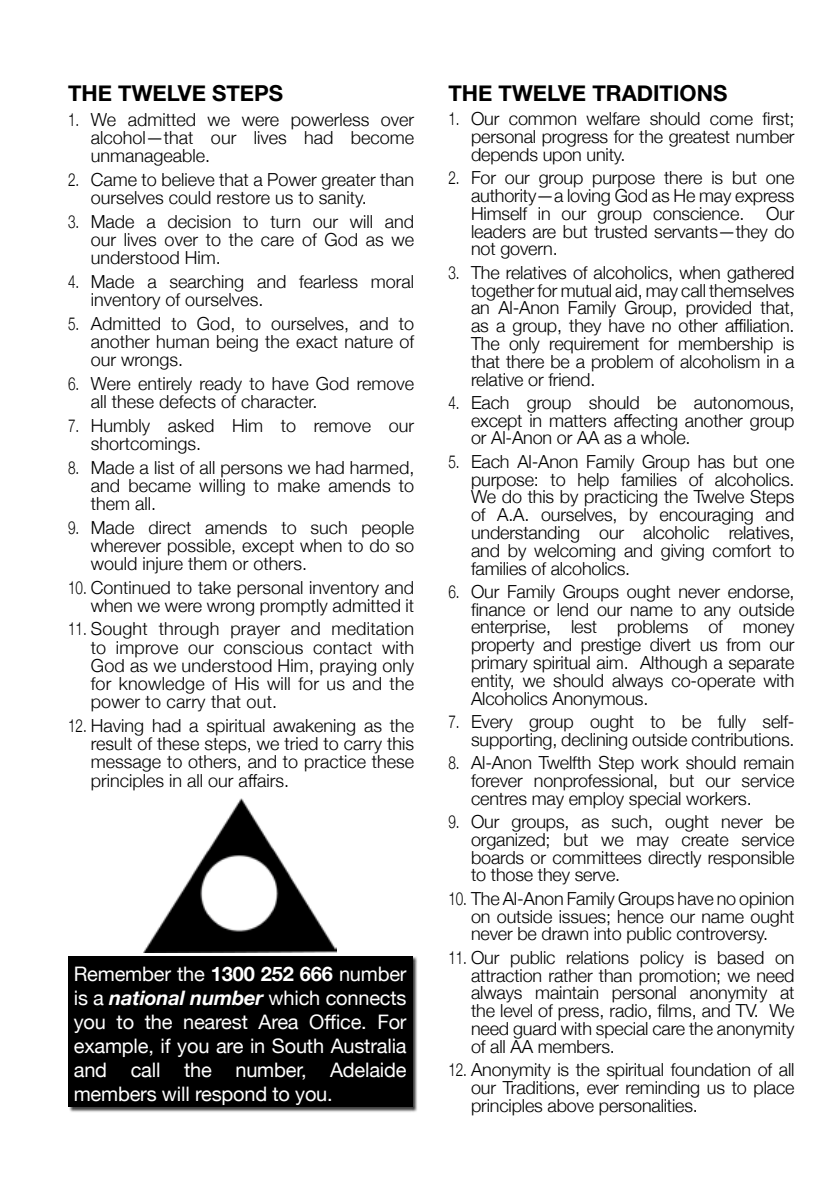
<style>
.page{position:relative;width:840px;height:1191px;background:#fff}
.page>*{position:absolute;margin:0;border:0;box-sizing:border-box;transform-origin:0 0}
.t1{font:700 22px "Helvetica Neue";color:#000}
.t2{font:20px/24px "Helvetica Neue";letter-spacing:-.01em;color:#fff;text-align:justify}
.t3{font:300 18px/17.8px "Helvetica Neue";letter-spacing:-.01em;color:#000;text-align:justify;scale:.75 1}
.s1{font-weight:700}
.s2{font-weight:700;font-style:italic}
</style>
<div class="page">
<img style="left:143px;top:798px;width:193px;height:154px">
<div style="left:69px;top:956px;width:348px;height:156px;background:#000;opacity:.75"></div>
<div style="left:68px;top:956px;width:344px;height:151px;background:#000"></div>
<p class="t1" style="left:68px;top:75px;width:216px">THE TWELVE STEPS</p>
<p class="t3" style="left:91px;top:109px;width:432px;text-indent:-23px">1. We admitted we were powerless over alcohol—that our lives had become unmanageable.</p>
<p class="t3" style="left:91px;top:169px;width:432px;text-indent:-23px">2. Came to believe that a Power greater than ourselves could restore us to sanity.</p>
<p class="t3" style="left:91px;top:211px;width:432px;text-indent:-23px">3. Made a decision to turn our will and our lives over to the care of God as we understood Him.</p>
<p class="t3" style="left:91px;top:271px;width:432px;text-indent:-23px">4. Made a searching and fearless moral inventory of ourselves.</p>
<p class="t3" style="left:91px;top:313px;width:432px;text-indent:-23px">5. Admitted to God, to ourselves, and to another human being the exact nature of our wrongs.</p>
<p class="t3" style="left:91px;top:373px;width:432px;text-indent:-23px">6. Were entirely ready to have God remove all these defects of character.</p>
<p class="t3" style="left:91px;top:415px;width:432px;text-indent:-23px">7. Humbly asked Him to remove our shortcomings.</p>
<p class="t3" style="left:91px;top:457px;width:432px;text-indent:-23px">8. Made a list of all persons we had harmed, and became willing to make amends to them all.</p>
<p class="t3" style="left:91px;top:517px;width:432px;text-indent:-23px">9. Made direct amends to such people wherever possible, except when to do so would injure them or others.</p>
<p class="t3" style="left:68px;top:577px;width:463px;text-align:right">10. Continued to take personal inventory and when we were wrong promptly admitted it</p>
<p class="t3" style="left:91px;top:618px;width:432px;text-indent:-23px">11. Sought through prayer and meditation to improve our conscious contact with God as we understood Him, praying only for knowledge of His will for us and the power to carry that out.</p>
<p class="t3" style="left:91px;top:714px;width:432px;line-height:18.4px;text-indent:-23px">12. Having had a spiritual awakening as the result of these steps, we tried to carry this message to others, and to practice these principles in all our affairs.</p>
<p class="t2" style="left:74px;top:963px;width:334px">Remember the <span class="s1">1300 252 666</span> number is a <span class="s2">national number</span> which connects you to the nearest Area Office. For example, if you are in South Australia and call the number, Adelaide members will respond to you.</p>
<p class="t1" style="left:448px;top:75px;width:280px">THE TWELVE TRADITIONS</p>
<p class="t3" style="left:471px;top:109px;width:432px;text-indent:-23px">1. Our common welfare should come first; personal progress for the greatest number depends upon unity.</p>
<p class="t3" style="left:471px;top:168px;width:432px;text-indent:-23px">2. For our group purpose there is but one authority—a loving God as He may express Himself in our group conscience. Our leaders are but trusted servants—they do not govern.</p>
<p class="t3" style="left:471px;top:262px;width:432px;text-indent:-23px">3. The relatives of alcoholics, when gathered together for mutual aid, may call themselves an Al-Anon Family Group, provided that, as a group, they have no other affiliation.<br>The only requirement for membership is that there be a problem of alcoholism in a relative or friend.</p>
<p class="t3" style="left:471px;top:392px;width:432px;text-indent:-23px">4. Each group should be autonomous, except in matters affecting another group or Al-Anon or AA as a whole.</p>
<p class="t3" style="left:471px;top:451px;width:432px;text-indent:-23px">5. Each Al-Anon Family Group has but one purpose: to help families of alcoholics.<br>We do this by practicing the Twelve Steps of A.A. ourselves, by encouraging and understanding our alcoholic relatives, and by welcoming and giving comfort to families of alcoholics.</p>
<p class="t3" style="left:471px;top:581px;width:432px;text-indent:-23px">6. Our Family Groups ought never endorse, finance or lend our name to any outside enterprise, lest problems of money property and prestige divert us from our primary spiritual aim. Although a separate entity, we should always co-operate with Alcoholics Anonymous.</p>
<p class="t3" style="left:448px;top:711px;width:463px;text-align:right">7. Every group ought to be fully self&shy;supporting, declining outside contributions.</p>
<p class="t3" style="left:471px;top:752px;width:432px;text-indent:-23px">8. Al-Anon Twelfth Step work should remain forever nonprofessional, but our service centres may employ special workers.</p>
<p class="t3" style="left:471px;top:811px;width:432px;text-indent:-23px">9. Our groups, as such, ought never be organized; but we may create service boards or committees directly responsible to those they serve.</p>
<p class="t3" style="left:471px;top:888px;width:432px;text-indent:-23px">10. The Al-Anon Family Groups have no opinion on outside issues; hence our name ought never be drawn into public controversy.</p>
<p class="t3" style="left:471px;top:947px;width:432px;text-indent:-23px">11. Our public relations policy is based on attraction rather than promotion; we need always maintain personal anonymity at the level of press, radio, films, and TV. We need guard with special care the anonymity of all AA members.</p>
<p class="t3" style="left:471px;top:1059px;width:432px;text-indent:-23px">12. Anonymity is the spiritual foundation of all our Traditions, ever reminding us to place principles above personalities.</p>
</div>
